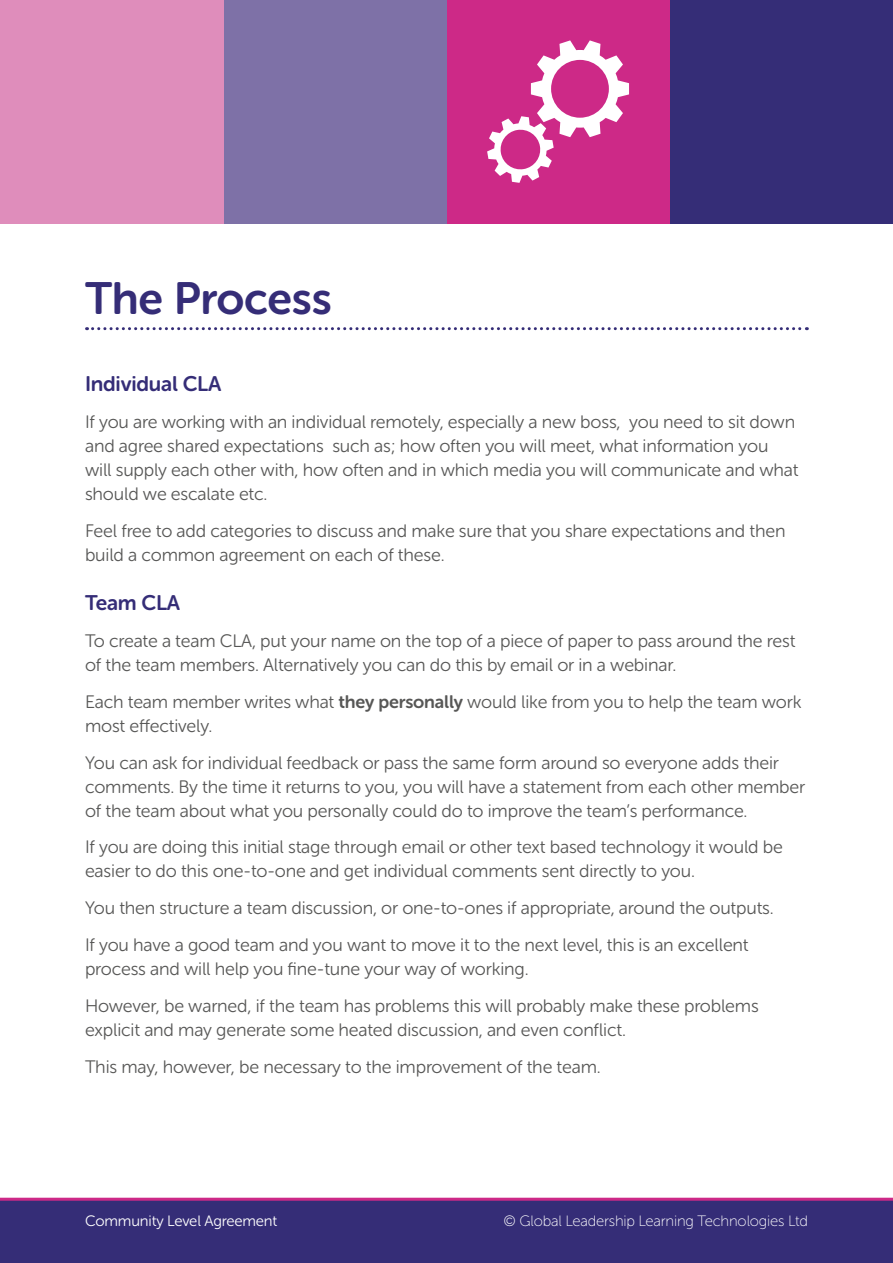
<style>
.page{position:relative;width:893px;height:1263px;background:#fff}
.page>*{position:absolute;margin:0;border:0;box-sizing:border-box;transform-origin:0 0}
.t1{font:45px "Museo Sans Rounded 700";letter-spacing:-.01em;color:#352d77}
.t2{font:21px "Museo Sans Rounded 700";letter-spacing:-.01em;color:#352d77}
.t3{font:18px/24px "Museo Sans Rounded 300";letter-spacing:-.01em;color:#575756}
.t4{font:15px "Museo Sans Rounded 100";letter-spacing:-.01em;color:#fff}
.t5{font:15px "Museo Sans Rounded 300";letter-spacing:-.01em;color:#fff}
.s1{font-family:"Museo Sans Rounded 700"}
</style>
<div class="page">
<div style="left:0;top:1199px;width:893px;height:64px;background:#352d77"></div>
<svg style="left:87px;top:327px;width:720px;height:3px"></svg>
<hr style="left:0;top:1198px;width:893px;height:3px;background:#cd2987">
<div style="left:670px;top:0;width:223px;height:223px;background:#352d77"></div>
<div style="left:446px;top:0;width:224px;height:223px;background:#cd2987"></div>
<div style="left:223px;top:0;width:223px;height:223px;background:#7e71a7"></div>
<div style="left:0;top:0;width:223px;height:223px;background:#df8dbb"></div>
<svg style="left:487px;top:40px;width:142px;height:143px"></svg>
<h1 class="t1" style="left:85px;top:274px;width:248px">The Process</h1>
<p class="t2" style="left:85px;top:372px;width:138px">Individual CLA</p>
<p class="t3" style="left:85px;top:410px;width:715px">If you are working with an individual remotely, especially a new boss, you need to sit down and agree shared expectations such as; how often you will meet, what information you will supply each other with, how often and in which media you will communicate and what should we escalate etc.</p>
<p class="t3" style="left:85px;top:519px;width:702px">Feel free to add categories to discuss and make sure that you share expectations and then build a common agreement on each of these.</p>
<p class="t2" style="left:85px;top:591px;width:97px">Team CLA</p>
<p class="t3" style="left:85px;top:629px;width:712px">To create a team CLA, put your name on the top of a piece of paper to pass around the rest of the team members. Alternatively you can do this by email or in a webinar.</p>
<p class="t3" style="left:85px;top:690px;width:718px">Each team member writes what <span class="s1">they personally</span> would like from you to help the team work most effectively.</p>
<p class="t3" style="left:85px;top:751px;width:722px">You can ask for individual feedback or pass the same form around so everyone adds their comments. By the time it returns to you, you will have a statement from each other member of the team about what you personally could do to improve the team’s performance.</p>
<p class="t3" style="left:85px;top:835px;width:699px">If you are doing this initial stage through email or other text based technology it would be easier to do this one-to-one and get individual comments sent directly to you.</p>
<p class="t3" style="left:85px;top:890px;width:690px;line-height:36.8px">You then structure a team discussion, or one-to-ones if appropriate, around the outputs.<br>If you have a good team and you want to move it to the next level, this is an excellent</p>
<p class="t3" style="left:85px;top:950px;width:675px;line-height:36.8px">process and will help you fine-tune your way of working.<br>However, be warned, if the team has problems this will probably make these problems</p>
<p class="t3" style="left:85px;top:1011px;width:542px;line-height:36.8px">explicit and may generate some heated discussion, and even conflict.<br>This may, however, be necessary to the improvement of the team.</p>
<p class="t5" style="left:85px;top:1213px;width:194px">Community Level Agreement</p>
<p class="t4" style="left:504px;top:1213px;width:306px">© Global Leadership Learning Technologies Ltd</p>
</div>
